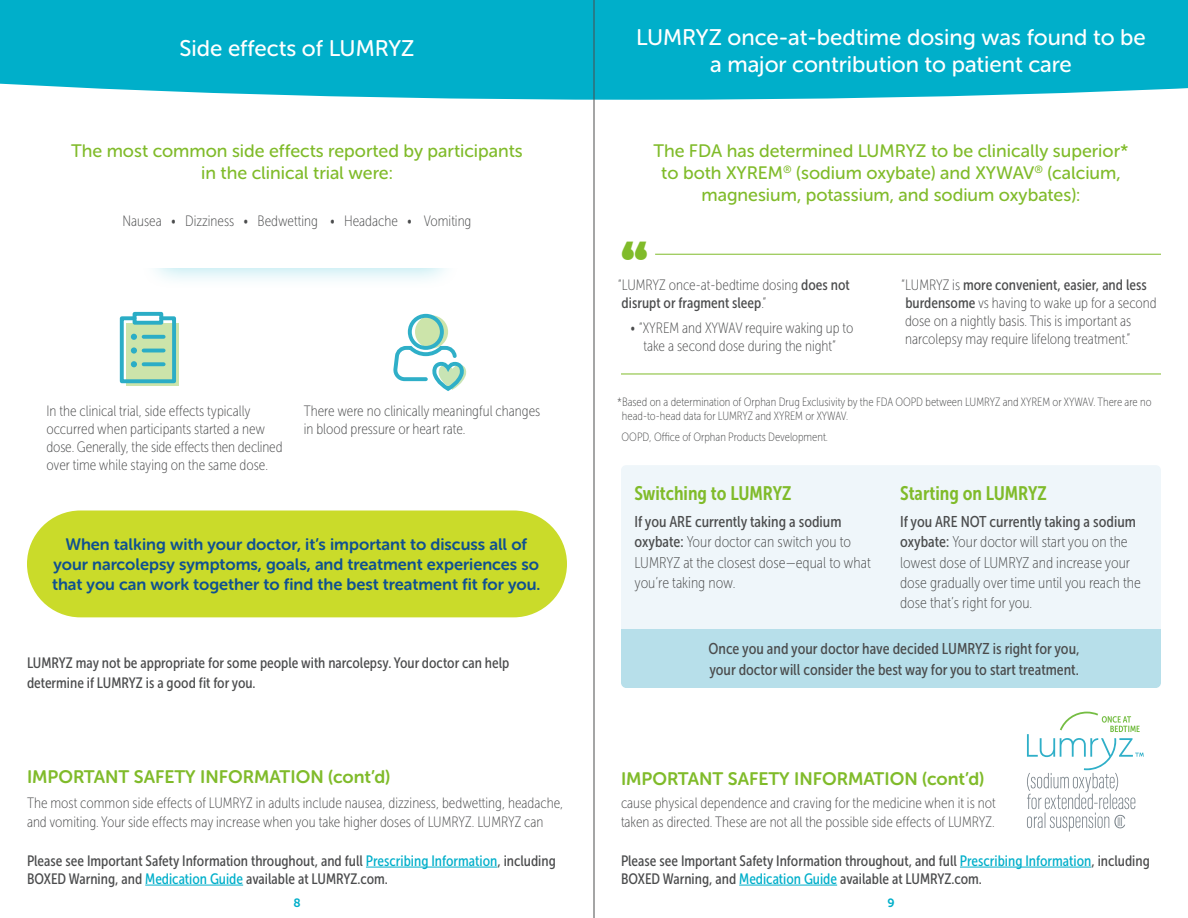
<style>
.page{position:relative;width:1188px;height:918px;background:#fff}
.page>*{position:absolute;margin:0;border:0;box-sizing:border-box;transform-origin:0 0}
.t1{font:900 45px "Montserrat";color:#80bb2a}
.t2{font:22.5px/27px "Museo Sans Rounded 500";color:#fff;text-align:center}
.t3{font:19.5px "Museo Sans Cond 700";color:#80bb2a}
.t4{font:18px/21.6px "Museo Sans Rounded 500";color:#80bb2a;text-align:center}
.t5{font:18px "Museo Sans Rounded 700";color:#80bb2a}
.t6{font:16.5px/19.8px "Museo Sans Rounded 700";color:#0f5091;text-align:center}
.t7{font:15.6px/20.2px "Museo Sans Cond 100";color:#4b4c4d}
.t8{font:15.6px/20.2px "Museo Sans Cond 500";color:#4b4c4d}
.t9{font:15px/18px "Museo Sans Cond 100";color:#4b4c4d}
.t10{font:15px/18px "Museo Sans Cond 500";color:#4b4c4d}
.t11{font:12px/14.4px "Museo Sans Cond 100";color:#4b4c4d}
.t12{font:12px "Museo Sans Rounded 700";color:#00afca}
.s1{font-family:"Museo Sans Cond 500"}
.s2{color:#00afca}
</style>
<div class="page">
<div style="left:0;top:0;width:1188px;height:100px;background:#00afca"></div>
<div style="left:140px;top:198px;width:320px;height:92px;background:#00afca;opacity:.35"></div>
<div style="left:16px;top:158px;width:562px;height:110px;background:#fff"></div>
<div style="left:27px;top:510px;width:540px;height:107px;background:#cadb2a;border-radius:53px"></div>
<hr style="left:366px;top:867px;width:131px;height:1px;background:#00afca">
<hr style="left:145px;top:885px;width:98px;height:1px;background:#00afca">
<hr style="left:960px;top:867px;width:131px;height:1px;background:#00afca">
<hr style="left:739px;top:885px;width:98px;height:1px;background:#00afca">
<hr style="left:594px;top:0;width:1px;height:918px;background:#4b4c4d">
<div style="left:126px;top:323px;width:53px;height:63px;background:#cce4aa"></div>
<svg style="left:119px;top:314px;width:57px;height:70px"></svg>
<div style="left:133px;top:312px;width:30px;height:13px;border:4px solid #2badc6"></div>
<svg style="left:415px;top:315px;width:33px;height:33px"></svg>
<div style="left:408px;top:314px;width:36px;height:36px;border:4px solid #2fafc8;border-radius:50%"></div>
<svg style="left:393px;top:344px;width:73px;height:47px"></svg>
<div style="left:621px;top:465px;width:540px;height:164px;background:#eff6fa"></div>
<div style="left:621px;top:629px;width:540px;height:59px;background:#b7dfea"></div>
<hr style="left:655px;top:254px;width:506px;height:1px;background:#80bb2a">
<hr style="left:621px;top:374px;width:540px;height:1px;background:#80bb2a">
<svg style="left:1027px;top:712px;width:117px;height:120px"></svg>
<p class="t2" style="left:180px;top:35px;width:236px">Side effects of LUMRYZ</p>
<p class="t4" style="left:71px;top:140px;width:453px">The most common side effects reported by participants in the clinical trial were:</p>
<p class="t9" style="left:123px;top:212px;width:350px">Nausea • Dizziness • Bedwetting • Headache • Vomiting</p>
<p class="t9" style="left:46px;top:402px;width:238px">In the clinical trial, side effects typically occurred when participants started a new dose. Generally, the side effects then declined over time while staying on the same dose.</p>
<p class="t9" style="left:304px;top:402px;width:238px">There were no clinically meaningful changes in blood pressure or heart rate.</p>
<p class="t6" style="left:52px;top:535px;width:490px">When talking with your doctor, it’s important to discuss all of your narcolepsy symptoms, goals, and treatment experiences so that you can work together to find the best treatment fit for you.</p>
<p class="t10" style="left:27px;top:653px;width:484px;line-height:19.5px">LUMRYZ may not be appropriate for some people with narcolepsy. Your doctor can help determine if LUMRYZ is a good fit for you.</p>
<p class="t5" style="left:27px;top:767px;width:365px">IMPORTANT SAFETY INFORMATION (cont’d)</p>
<p class="t9" style="left:27px;top:793px;width:538px;line-height:19.5px">The most common side effects of LUMRYZ in adults include nausea, dizziness, bedwetting, headache, and vomiting. Your side effects may increase when you take higher doses of LUMRYZ. LUMRYZ can</p>
<p class="t2" style="left:636px;top:23px;width:511px">LUMRYZ once-at-bedtime dosing was found to be a major contribution to patient care</p>
<p class="t4" style="left:653px;top:140px;width:477px">The FDA has determined LUMRYZ to be clinically superior* to both XYREM<sup>®</sup> (sodium oxybate) and XYWAV<sup>®</sup> (calcium, magnesium, potassium, and sodium oxybates):</p>
<p class="t1" style="left:621px;top:225px;width:28px">“</p>
<p class="t9" style="left:618px;top:276px;width:233px">“LUMRYZ once-at-bedtime dosing <span class="s1">does not disrupt or fragment sleep</span>.”</p>
<p class="t9" style="left:630px;top:319px;width:225px;text-align:center">• “XYREM and XYWAV require waking up to take a second dose during the night”</p>
<p class="t9" style="left:901px;top:276px;width:257px">“LUMRYZ is <span class="s1">more convenient, easier, and less burdensome</span> vs having to wake up for a second dose on a nightly basis. This is important as narcolepsy may require lifelong treatment.”</p>
<p class="t11" style="left:622px;top:395px;width:531px;text-indent:-5px">*Based on a determination of Orphan Drug Exclusivity by the FDA OOPD between LUMRYZ and XYREM or XYWAV. There are no head-to-head data for LUMRYZ and XYREM or XYWAV.</p>
<p class="t11" style="left:622px;top:430px;width:208px">OOPD, Office of Orphan Products Development.</p>
<p class="t3" style="left:634px;top:482px;width:158px">Switching to LUMRYZ</p>
<p class="t7" style="left:634px;top:512px;width:238px"><span class="s1">If you ARE currently taking a sodium oxybate:</span> Your doctor can switch you to LUMRYZ at the closest dose—equal to what you’re taking now.</p>
<p class="t3" style="left:900px;top:482px;width:148px">Starting on LUMRYZ</p>
<p class="t7" style="left:900px;top:512px;width:242px"><span class="s1">If you ARE NOT currently taking a sodium oxybate:</span> Your doctor will start you on the lowest dose of LUMRYZ and increase your dose gradually over time until you reach the dose that’s right for you.</p>
<p class="t8" style="left:709px;top:639px;width:373px">Once you and your doctor have decided LUMRYZ is right for you, your doctor will consider the best way for you to start treatment.</p>
<p class="t5" style="left:621px;top:769px;width:365px">IMPORTANT SAFETY INFORMATION (cont’d)</p>
<p class="t9" style="left:621px;top:793px;width:376px;line-height:19.5px">cause physical dependence and craving for the medicine when it is not taken as directed. These are not all the possible side effects of LUMRYZ.</p>
<p class="t10" style="left:27px;top:851px;width:530px">Please see Important Safety Information throughout, and full <span class="s2">Prescribing Information</span>, including<br>BOXED Warning, and <span class="s2">Medication Guide</span> available at LUMRYZ.com.</p>
<p class="t10" style="left:621px;top:851px;width:530px">Please see Important Safety Information throughout, and full <span class="s2">Prescribing Information</span>, including<br>BOXED Warning, and <span class="s2">Medication Guide</span> available at LUMRYZ.com.</p>
<p class="t12" style="left:293px;top:896px;width:9px">8</p>
<p class="t12" style="left:887px;top:896px;width:9px">9</p>
</div>
